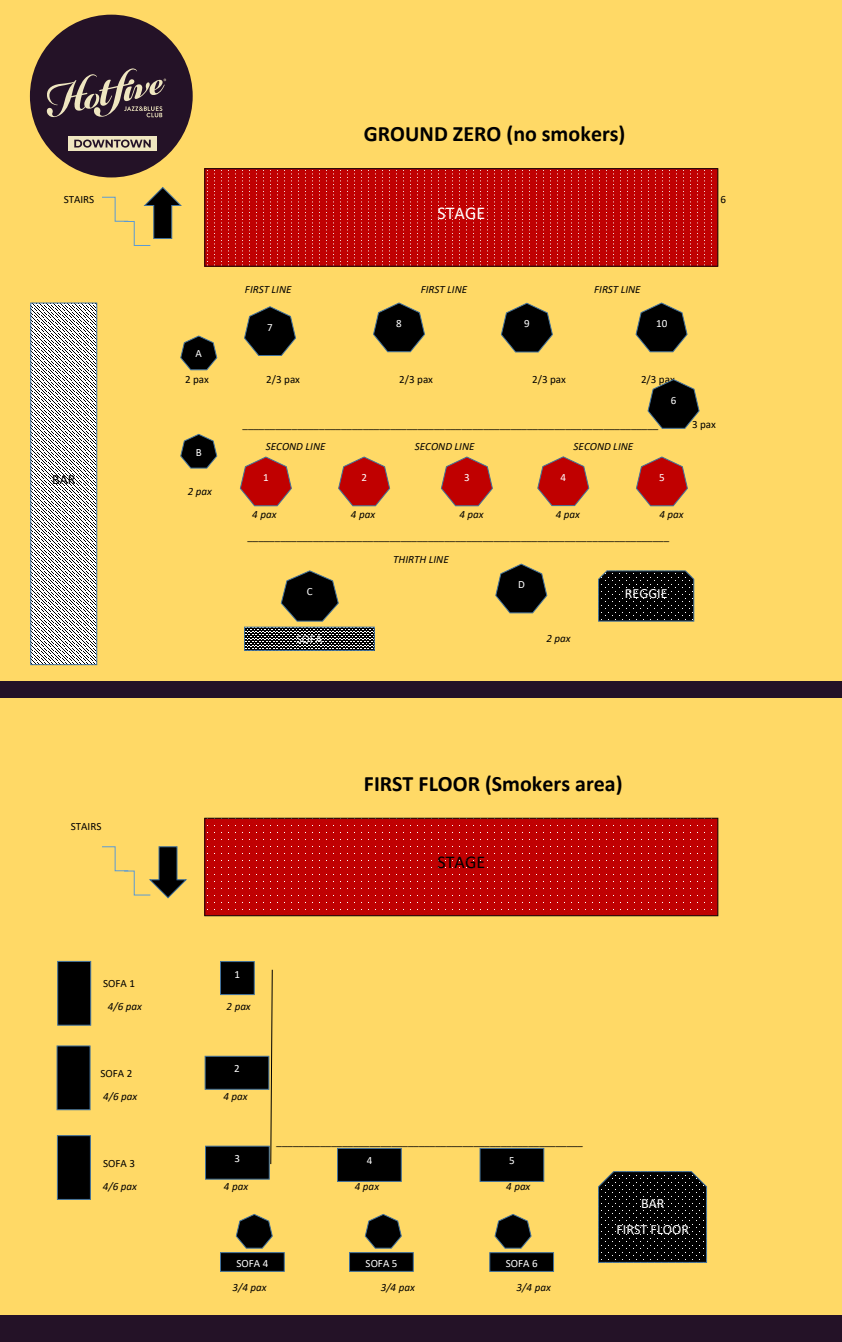
<style>
.page{position:relative;width:842px;height:1342px;background:#fff}
.page>*{position:absolute;margin:0;border:0;box-sizing:border-box;transform-origin:0 0}
.t1{font:700 22px "Calibri";color:#000}
.t2{font:18px "Calibri";color:#fff}
.t3{font:18px "Calibri";color:#000}
.t4{font:14px/26.4px "Calibri";color:#fff;text-align:center}
.t5{font:14px "Calibri";color:#000}
.t6{font:12px "Calibri";color:#fff}
.t7{font:11px "Calibri";color:#000}
.t8{font:italic 11px "Calibri";color:#000}
.t9{font:11px "Calibri";color:#fff}
</style>
<div class="page">
<div style="left:0;top:680px;width:842px;height:662px;background:#241227"></div>
<div style="left:0;top:0;width:842px;height:680px;background:#ffd966"></div>
<svg style="left:204px;top:168px;width:514px;height:99px;background:#bd090a"></svg>
<svg style="left:30px;top:302px;width:67px;height:363px;background:#b7b8b9"></svg>
<svg style="left:244px;top:306px;width:52px;height:50px"></svg>
<svg style="left:373px;top:302px;width:52px;height:51px"></svg>
<svg style="left:500px;top:302px;width:53px;height:51px"></svg>
<svg style="left:635px;top:302px;width:53px;height:51px"></svg>
<svg style="left:338px;top:456px;width:53px;height:51px"></svg>
<svg style="left:239px;top:456px;width:53px;height:51px"></svg>
<svg style="left:537px;top:456px;width:53px;height:50px"></svg>
<svg style="left:636px;top:456px;width:52px;height:51px"></svg>
<svg style="left:440px;top:456px;width:53px;height:51px"></svg>
<svg style="left:647px;top:379px;width:53px;height:50px"></svg>
<svg style="left:495px;top:563px;width:53px;height:51px"></svg>
<svg style="left:280px;top:570px;width:59px;height:52px"></svg>
<svg style="left:598px;top:570px;width:97px;height:52px;background:#161715"></svg>
<svg style="left:244px;top:626px;width:131px;height:25px;background:#4b4e4f"></svg>
<svg style="left:102px;top:187px;width:80px;height:59px"></svg>
<svg style="left:180px;top:335px;width:38px;height:36px"></svg>
<svg style="left:180px;top:433px;width:38px;height:36px"></svg>
<div style="left:30px;top:15px;width:163px;height:162px;background:#241227;border-radius:50%"></div>
<svg style="left:46px;top:68px;width:120px;height:50px"></svg>
<div style="left:68px;top:136px;width:88px;height:15px;background:#efe6c0"></div>
<svg style="left:74px;top:139px;width:77px;height:9px"></svg>
<div style="left:0;top:698px;width:842px;height:616px;background:#ffd966"></div>
<div style="left:220px;top:1252px;width:65px;height:19px;background:#000;border:1px solid #41719c"></div>
<div style="left:349px;top:1252px;width:65px;height:19px;background:#000;border:1px solid #41719c"></div>
<div style="left:489px;top:1252px;width:65px;height:19px;background:#000;border:1px solid #41719c"></div>
<div style="left:204px;top:817px;width:514px;height:99px;background:#c00002;border:1px solid #0d0d0d"></div>
<svg style="left:598px;top:1171px;width:109px;height:92px;background:#121311"></svg>
<svg style="left:102px;top:846px;width:85px;height:53px"></svg>
<svg style="left:364px;top:1214px;width:38px;height:35px"></svg>
<svg style="left:235px;top:1214px;width:38px;height:35px"></svg>
<svg style="left:494px;top:1214px;width:38px;height:35px"></svg>
<div style="left:205px;top:1145px;width:65px;height:34px;background:#000;border:1px solid #41719c"></div>
<div style="left:205px;top:1055px;width:64px;height:34px;background:#000;border:1px solid #41719c"></div>
<div style="left:337px;top:1148px;width:65px;height:34px;background:#000;border:1px solid #41719c"></div>
<div style="left:480px;top:1148px;width:64px;height:34px;background:#000;border:1px solid #41719c"></div>
<div style="left:220px;top:961px;width:35px;height:34px;background:#000;border:1px solid #41719c"></div>
<svg style="left:270px;top:969px;width:3px;height:195px"></svg>
<div style="left:57px;top:961px;width:34px;height:64px;background:#000;border:1px solid #41719c"></div>
<div style="left:57px;top:1045px;width:34px;height:65px;background:#000"></div>
<div style="left:57px;top:1135px;width:34px;height:65px;background:#000;border:1px solid #41719c"></div>
<h1 class="t1" style="left:364px;top:118px;width:263px">GROUND ZERO (no smokers)</h1>
<p class="t7" style="left:64px;top:192px;width:32px">STAIRS</p>
<p class="t7" style="left:720px;top:191px;width:7px">6</p>
<h2 class="t2" style="left:438px;top:200px;width:49px">STAGE</h2>
<p class="t8" style="left:245px;top:281px;width:48px">FIRST LINE</p>
<p class="t8" style="left:421px;top:281px;width:48px">FIRST LINE</p>
<p class="t8" style="left:594px;top:281px;width:48px">FIRST LINE</p>
<p class="t9" style="left:196px;top:346px;width:8px">A</p>
<p class="t9" style="left:267px;top:319px;width:7px">7</p>
<p class="t9" style="left:396px;top:316px;width:7px">8</p>
<p class="t9" style="left:524px;top:316px;width:7px">9</p>
<p class="t9" style="left:656px;top:316px;width:13px">10</p>
<p class="t7" style="left:185px;top:371px;width:25px">2 pax</p>
<p class="t7" style="left:266px;top:371px;width:35px">2/3 pax</p>
<p class="t7" style="left:399px;top:371px;width:35px">2/3 pax</p>
<p class="t7" style="left:532px;top:371px;width:35px">2/3 pax</p>
<p class="t7" style="left:641px;top:371px;width:35px">2/3 pax</p>
<p class="t5" style="left:52px;top:470px;width:25px">BAR</p>
<p class="t7" style="left:71px;top:818px;width:32px">STAIRS</p>
<p class="t9" style="left:196px;top:444px;width:8px">B</p>
<p class="t8" style="left:188px;top:484px;width:26px">2 pax</p>
<p class="t9" style="left:671px;top:392px;width:7px">6</p>
<p class="t7" style="left:243px;top:416px;width:417px">____________________________________________________________________________</p>
<p class="t7" style="left:692px;top:416px;width:25px">3 pax</p>
<p class="t8" style="left:266px;top:439px;width:61px">SECOND LINE</p>
<p class="t8" style="left:415px;top:439px;width:61px">SECOND LINE</p>
<p class="t8" style="left:574px;top:439px;width:61px">SECOND LINE</p>
<p class="t9" style="left:263px;top:470px;width:7px">1</p>
<p class="t9" style="left:361px;top:470px;width:7px">2</p>
<p class="t9" style="left:464px;top:470px;width:7px">3</p>
<p class="t9" style="left:561px;top:470px;width:7px">4</p>
<p class="t9" style="left:659px;top:470px;width:7px">5</p>
<p class="t8" style="left:252px;top:506px;width:26px">4 pax</p>
<p class="t8" style="left:351px;top:506px;width:26px">4 pax</p>
<p class="t8" style="left:459px;top:506px;width:26px">4 pax</p>
<p class="t8" style="left:556px;top:506px;width:26px">4 pax</p>
<p class="t8" style="left:659px;top:506px;width:26px">4 pax</p>
<p class="t7" style="left:247px;top:529px;width:423px">_____________________________________________________________________________</p>
<p class="t8" style="left:393px;top:551px;width:57px">THIRTH LINE</p>
<p class="t9" style="left:518px;top:577px;width:8px">D</p>
<p class="t9" style="left:307px;top:584px;width:7px">C</p>
<p class="t4" style="left:625px;top:580px;width:44px">REGGIE</p>
<p class="t6" style="left:296px;top:630px;width:27px">SOFA</p>
<p class="t8" style="left:546px;top:630px;width:26px">2 pax</p>
<p class="t9" style="left:235px;top:966px;width:7px">1</p>
<h1 class="t1" style="left:364px;top:768px;width:260px">FIRST FLOOR (Smokers area)</h1>
<h2 class="t3" style="left:438px;top:850px;width:49px">STAGE</h2>
<p class="t7" style="left:103px;top:976px;width:33px">SOFA 1</p>
<p class="t8" style="left:108px;top:998px;width:36px">4/6 pax</p>
<p class="t8" style="left:227px;top:998px;width:26px">2 pax</p>
<p class="t9" style="left:234px;top:1060px;width:7px">2</p>
<p class="t7" style="left:101px;top:1066px;width:33px">SOFA 2</p>
<p class="t8" style="left:103px;top:1088px;width:36px">4/6 pax</p>
<p class="t8" style="left:223px;top:1088px;width:26px">4 pax</p>
<p class="t8" style="left:277px;top:1133px;width:308px">________________________________________________________</p>
<p class="t9" style="left:235px;top:1150px;width:7px">3</p>
<p class="t9" style="left:367px;top:1153px;width:7px">4</p>
<p class="t9" style="left:509px;top:1153px;width:7px">5</p>
<p class="t7" style="left:103px;top:1156px;width:33px">SOFA 3</p>
<p class="t8" style="left:103px;top:1178px;width:36px">4/6 pax</p>
<p class="t8" style="left:224px;top:1178px;width:26px">4 pax</p>
<p class="t8" style="left:355px;top:1178px;width:26px">4 pax</p>
<p class="t8" style="left:506px;top:1178px;width:26px">4 pax</p>
<p class="t9" style="left:237px;top:1256px;width:33px">SOFA 4</p>
<p class="t9" style="left:366px;top:1256px;width:33px">SOFA 5</p>
<p class="t9" style="left:506px;top:1256px;width:33px">SOFA 6</p>
<p class="t8" style="left:233px;top:1280px;width:36px">3/4 pax</p>
<p class="t8" style="left:381px;top:1280px;width:36px">3/4 pax</p>
<p class="t8" style="left:516px;top:1280px;width:36px">3/4 pax</p>
<p class="t4" style="left:616px;top:1189px;width:74px">BAR<br>FIRST FLOOR</p>
</div>
